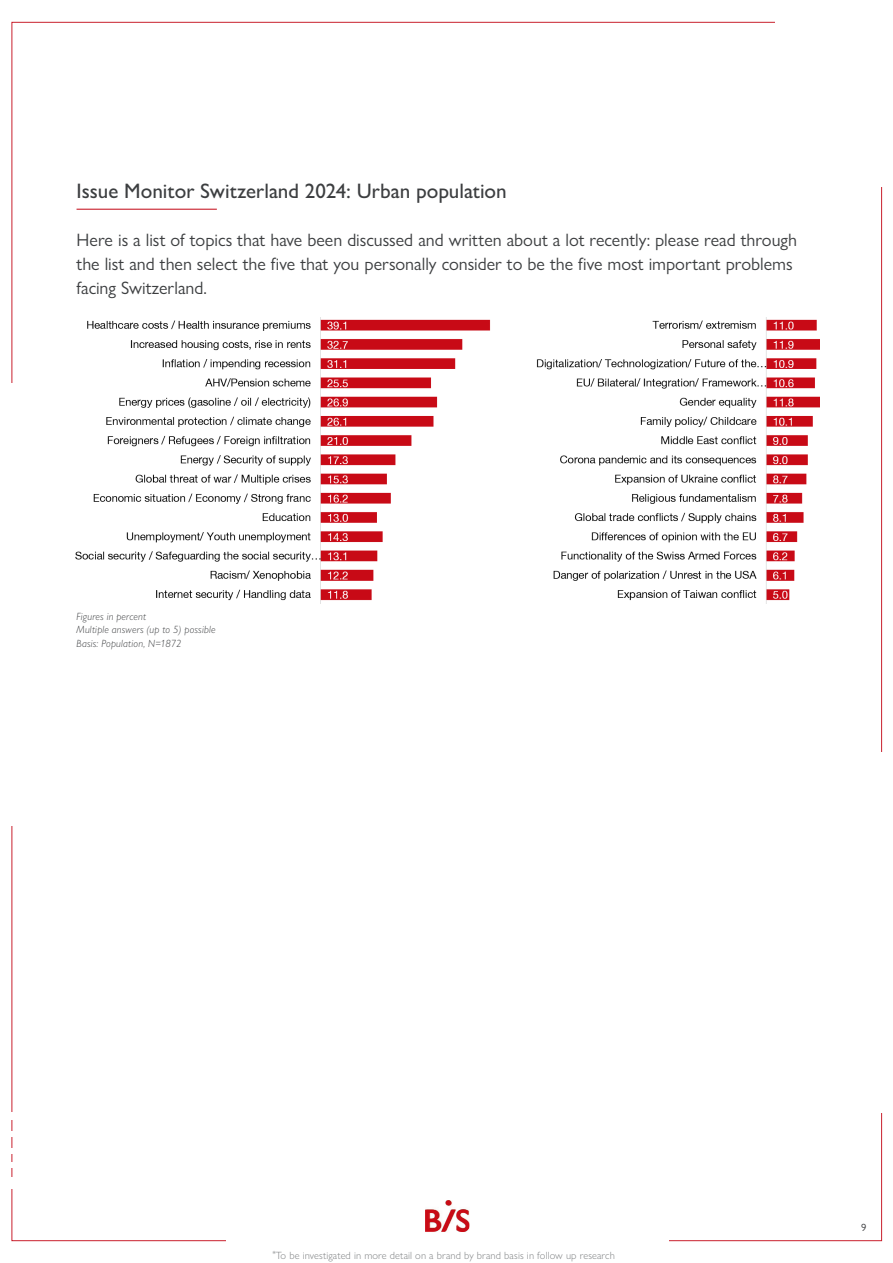
<style>
.page{position:relative;width:893px;height:1263px;background:#fff}
.page>*{position:absolute;margin:0;border:0;box-sizing:border-box;transform-origin:0 0}
.t1{font:500 21px "Gill Sans Nova";color:#3c3e40}
.t2{font:18px/24px "Gill Sans Nova";color:#3c3e40}
.t3{font:italic 300 10.5px/13.5px "Gill Sans Nova";letter-spacing:.02em;color:#3c3e40}
.t4{font:300 10.5px "Gill Sans Nova";letter-spacing:.01em;color:#7c7f80}
.t5{font:10.5px "Gill Sans Nova";color:#3c3e40}
</style>
<div class="page">
<img style="left:426px;top:1212px;width:44px;height:20px">
<img style="left:426px;top:1200px;width:43px;height:31px">
<hr style="left:77px;top:209px;width:140px;height:1px;background:#c9202d">
<img style="left:75px;top:318px;width:416px;height:285px">
<img style="left:536px;top:318px;width:283px;height:285px">
<p class="t1" style="left:77px;top:178px;width:432px">Issue Monitor Switzerland 2024: Urban population</p>
<p class="t2" style="left:77px;top:228px;width:722px">Here is a list of topics that have been discussed and written about a lot recently: please read through the list and then select the five that you personally consider to be the five most important problems facing Switzerland.</p>
<p class="t3" style="left:77px;top:609px;width:141px">Figures in percent<br>Multiple answers (up to 5) possible<br>Basis: Population, N=1872</p>
<p class="t4" style="left:272px;top:1248px;width:344px"><sup>*</sup>To be investigated in more detail on a brand by brand basis in follow up research</p>
<p class="t5" style="left:861px;top:1221px;width:7px">9</p>
</div>
